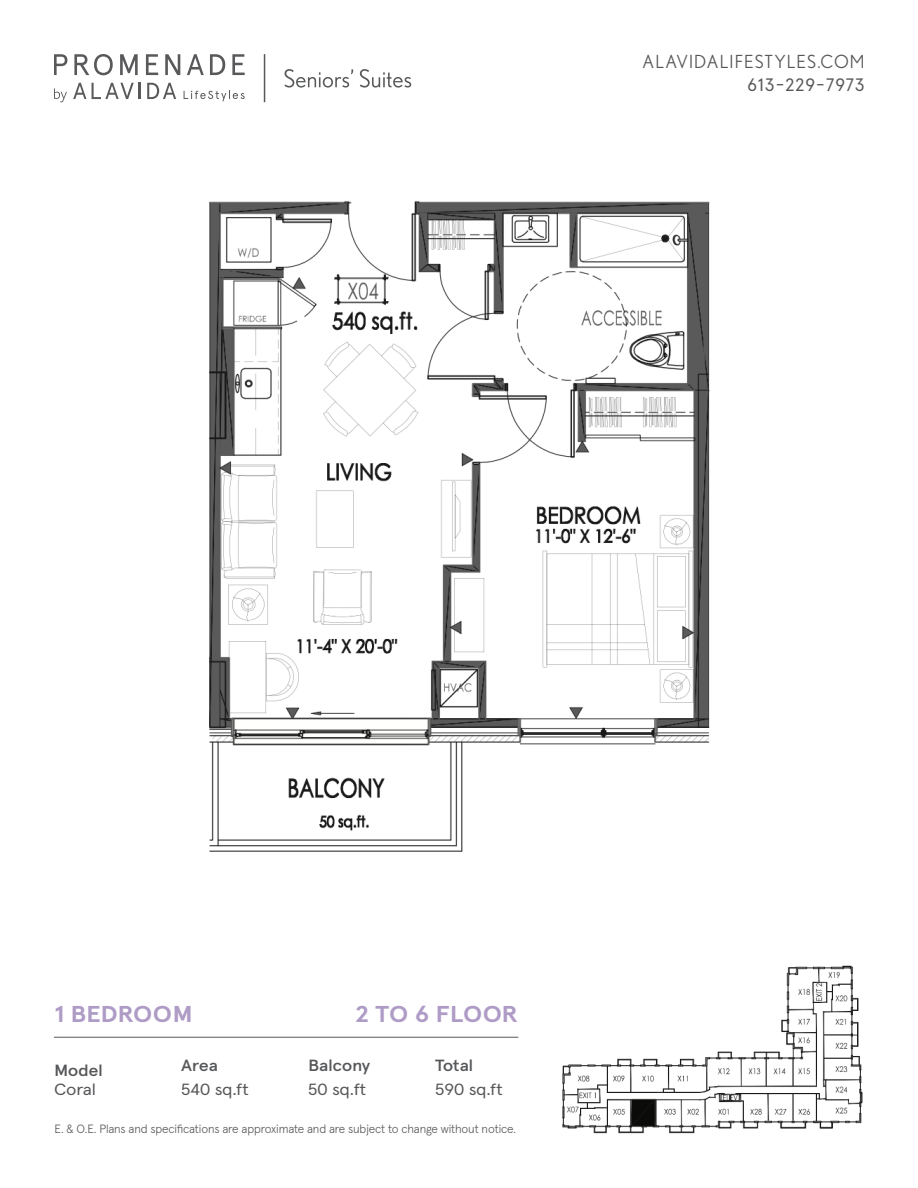
<style>
.page{position:relative;width:918px;height:1188px;background:#fff}
.page>*{position:absolute;margin:0;border:0;box-sizing:border-box;transform-origin:0 0}
.Suite_type___floor{font:700 22.95px "Apercu";letter-spacing:-.01em;color:#af9cc6;scale:1.11 1}
.t1{font:18px "Nobel";letter-spacing:.06em;color:#57585a}
.t2{font:18px "Apercu Pro";letter-spacing:.055em;color:#57585a}
.Info-body{font:16.2px "Apercu Pro";letter-spacing:-.01em;color:#57585a;scale:1.11 1}
.Info-Heading{font:500 16.2px "Apercu Pro";letter-spacing:-.025em;color:#57585a;scale:1.11 1}
.t3{font:300 12px "Apercu Pro";letter-spacing:-.01em;color:#57585a}
</style>
<div class="page">
<svg style="left:54px;top:54px;width:191px;height:21px"></svg>
<svg style="left:73px;top:83px;width:13px;height:16px"></svg>
<svg style="left:92px;top:83px;width:49px;height:16px"></svg>
<svg style="left:147px;top:83px;width:29px;height:16px"></svg>
<svg style="left:184px;top:91px;width:61px;height:10px"></svg>
<svg style="left:54px;top:88px;width:13px;height:14px"></svg>
<hr style="left:264px;top:54px;width:1px;height:48px;background:#57585a">
<svg style="left:284px;top:69px;width:69px;height:19px"></svg>
<svg style="left:360px;top:69px;width:51px;height:19px"></svg>
<hr style="left:54px;top:1037px;width:464px;height:1px;background:#57585a">
<img style="left:562px;top:965px;width:301px;height:169px">
<img style="left:209px;top:201px;width:501px;height:651px">
<h2 class="t1" style="left:642px;top:52px;width:224px">ALAVIDALIFESTYLES.COM</h2>
<h2 class="t2" style="left:747px;top:74px;width:119px">613-229-7973</h2>
<p class="Suite_type___floor" style="left:54px;top:1000px;width:127px">1 BEDROOM</p>
<p class="Suite_type___floor" style="left:355px;top:1000px;width:149px">2 TO 6 FLOOR</p>
<p class="Info-Heading" style="left:181px;top:1053px;width:35px">Area</p>
<p class="Info-body" style="left:181px;top:1080px;width:63px">540 sq.ft</p>
<p class="Info-Heading" style="left:308px;top:1053px;width:58px">Balcony</p>
<p class="Info-body" style="left:308px;top:1080px;width:54px">50 sq.ft</p>
<p class="Info-Heading" style="left:435px;top:1053px;width:36px">Total</p>
<p class="Info-body" style="left:435px;top:1080px;width:62px">590 sq.ft</p>
<p class="Info-Heading" style="left:54px;top:1058px;width:46px">Model</p>
<p class="Info-body" style="left:54px;top:1080px;width:39px">Coral</p>
<p class="t3" style="left:55px;top:1121px;width:463px">E. &amp; O.E. Plans and specifications are approximate and are subject to change without notice.</p>
</div>
